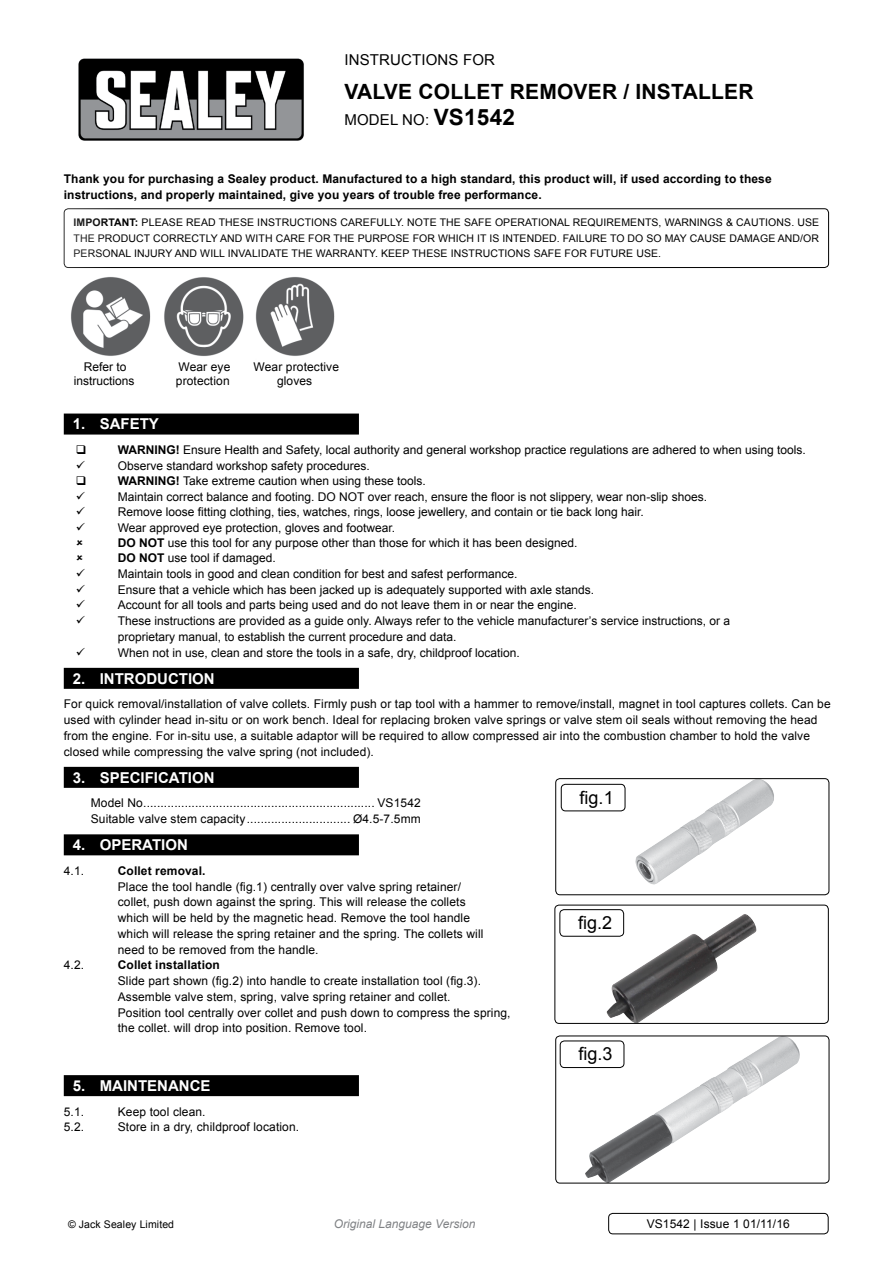
<style>
.page{position:relative;width:893px;height:1263px;background:#fff}
.page>*{position:absolute;margin:0;border:0;box-sizing:border-box;transform-origin:0 0}
.t1{font:700 21px "Arial";letter-spacing:.01em;color:#000}
.t2{font:18px "Arial";color:#000}
.t3{font:700 15px "Arial";color:#fff}
.t4{font:15px "Arial";letter-spacing:.01em;color:#000}
.t5{font:12px/15.8px "Arial";letter-spacing:.01em;color:#000}
.t6{font:700 12px/15.8px "Arial";letter-spacing:.01em;color:#000}
.t7{font:italic 12px "Arial";color:#808285}
.t8{font:10.5px/15.8px "Arial";letter-spacing:.01em;color:#000;text-align:justify}
.s1{font-weight:700;font-size:22.5px}
.s2{font-weight:700}
</style>
<div class="page">
<img style="left:78px;top:58px;width:226px;height:83px">
<div style="left:64px;top:208px;width:765px;height:60px;border:1px solid #000;border-radius:4px"></div>
<div style="left:64px;top:414px;width:295px;height:21px;background:#000"></div>
<div style="left:64px;top:668px;width:295px;height:21px;background:#000"></div>
<div style="left:64px;top:767px;width:295px;height:21px;background:#000"></div>
<div style="left:64px;top:834px;width:295px;height:21px;background:#000"></div>
<div style="left:64px;top:1075px;width:295px;height:21px;background:#000"></div>
<div style="left:608px;top:1213px;width:220px;height:21px;border:1px solid #000;border-radius:4px"></div>
<img style="left:71px;top:277px;width:80px;height:79px">
<img style="left:164px;top:277px;width:80px;height:79px">
<img style="left:255px;top:277px;width:80px;height:79px">
<img style="left:610px;top:780px;width:164px;height:105px">
<div style="left:555px;top:778px;width:274px;height:117px;border:1px solid #000;border-radius:4px"></div>
<img style="left:605px;top:910px;width:152px;height:112px">
<div style="left:554px;top:905px;width:275px;height:119px;border:1px solid #000;border-radius:4px"></div>
<div style="left:561px;top:784px;width:64px;height:27px;border:1px solid #000;border-radius:4px"></div>
<div style="left:559px;top:909px;width:65px;height:27px;border:1px solid #000;border-radius:4px"></div>
<img style="left:584px;top:1037px;width:216px;height:144px">
<div style="left:555px;top:1035px;width:274px;height:148px;border:1px solid #000;border-radius:4px"></div>
<div style="left:560px;top:1040px;width:64px;height:28px;border:1px solid #000;border-radius:4px"></div>
<p class="t4" style="left:344px;top:50px;width:152px">instructions for</p>
<h1 class="t1" style="left:344px;top:78px;width:411px">valve collet remover / installer</h1>
<p class="t4" style="left:344px;top:110px;width:172px">model no: <span class="s1">VS1542</span></p>
<p class="t6" style="left:64px;top:171px;width:709px">Thank you for purchasing a Sealey product. Manufactured to a high standard, this product will, if used according to these instructions, and properly maintained, give you years of trouble free performance.</p>
<p class="t8" style="left:74px;top:214px;width:747px"><span class="s2">IMPORTANT:</span> PLEASE READ THESE INSTRUCTIONS CAREFULLY. NOTE THE SAFE OPERATIONAL REQUIREMENTS, WARNINGS &amp; CAUTIONS. USE THE PRODUCT CORRECTLY AND WITH CARE FOR THE PURPOSE FOR WHICH IT IS INTENDED. FAILURE TO DO SO MAY CAUSE DAMAGE AND/OR PERSONAL INJURY AND WILL INVALIDATE THE WARRANTY. KEEP THESE INSTRUCTIONS SAFE FOR FUTURE USE.</p>
<p class="t5" style="left:74px;top:359px;width:62px;line-height:14.4px;text-align:center">Refer to instructions</p>
<p class="t5" style="left:176px;top:359px;width:56px;line-height:14.4px">Wear eye protection</p>
<p class="t5" style="left:254px;top:359px;width:87px;line-height:14.4px;text-align:center">Wear protective gloves</p>
<p class="t3" style="left:73px;top:414px;width:88px">1. safety</p>
<p class="t6" style="left:118px;top:442px;width:20px">WARNIN</p>
<p class="t5" style="left:166px;top:442px;width:641px"><span class="s2">G!</span> Ensure Health and Safety, local authority and general workshop practice regulations are adhered to when using tools.</p>
<p class="t5" style="left:103px;top:458px;width:9px">O</p>
<p class="t5" style="left:127px;top:458px;width:244px">bserve standard workshop safety procedures.</p>
<p class="t6" style="left:118px;top:473px;width:20px">WARNIN</p>
<p class="t5" style="left:166px;top:473px;width:261px"><span class="s2">G!</span> Take extreme caution when using these tools.</p>
<p class="t5" style="left:103px;top:489px;width:10px">M</p>
<p class="t5" style="left:128px;top:489px;width:221px">aintain correct balance and footing. DO NOT</p>
<p class="t5" style="left:368px;top:489px;width:341px">over reach, ensure the floor is not slippery, wear non-slip shoes.</p>
<p class="t5" style="left:103px;top:504px;width:9px">R</p>
<p class="t5" style="left:118px;top:504px;width:528px;text-indent:9px">emove loose fitting clothing, ties, watches, rings, loose jewellery, and contain or tie back long hair.<br>Wear approved eye protection, gloves and footwear.</p>
<p class="t6" style="left:118px;top:535px;width:18px">DONOT</p>
<p class="t5" style="left:168px;top:535px;width:411px">use this tool for any purpose other than those for which it has been designed.</p>
<p class="t6" style="left:118px;top:550px;width:31px">DO NOT</p>
<p class="t5" style="left:168px;top:550px;width:110px">use tool if damaged.</p>
<p class="t5" style="left:103px;top:566px;width:10px">M</p>
<p class="t5" style="left:128px;top:566px;width:391px">aintain tools in good and clean condition for best and safest performance.</p>
<p class="t5" style="left:103px;top:582px;width:9px">E</p>
<p class="t5" style="left:126px;top:582px;width:470px">nsure that a vehicle which has been jacked up is adequately supported with axle stands.</p>
<p class="t5" style="left:118px;top:597px;width:460px">Account for all tools and parts being used and do not leave them in or near the engine.</p>
<p class="t5" style="left:103px;top:613px;width:629px">These instructions are provided as a guide only. Always refer to the vehicle manufacturer’s service instructions, or a</p>
<p class="t5" style="left:118px;top:629px;width:340px">proprietary manual, to establish the current procedure and data.</p>
<p class="t5" style="left:118px;top:644px;width:403px">When not in use, clean and store the tools in a safe, dry, childproof location.</p>
<p class="t3" style="left:73px;top:668px;width:143px">2. introduction</p>
<p class="t5" style="left:64px;top:696px;width:768px">For quick removal/installation of valve collets. Firmly push or tap tool with a hammer to remove/install, magnet in tool captures collets. Can be used with cylinder head in-situ or on work bench. Ideal for replacing broken valve springs or valve stem oil seals without removing the head from the engine. For in-situ use, a suitable adaptor will be required to allow compressed air into the combustion chamber to hold the valve closed while compressing the valve spring (not included).</p>
<p class="t3" style="left:73px;top:767px;width:143px">3. specification</p>
<p class="t5" style="left:91px;top:795px;width:331px">Model No................................................................... VS1542<br>Suitable valve stem capacity.............................. Ø4.5-7.5mm</p>
<p class="t3" style="left:73px;top:835px;width:117px">4. operation</p>
<p class="t5" style="left:64px;top:863px;width:22px">4.1.</p>
<p class="t6" style="left:118px;top:863px;width:89px">Collet removal.</p>
<p class="t5" style="left:118px;top:879px;width:367px">Place the tool handle (fig.1) centrally over valve spring retainer/ collet, push down against the spring. This will release the collets which will be held by the magnetic head. Remove the tool handle which will release the spring retainer and the spring. The collets will need to be removed from the handle.</p>
<p class="t5" style="left:64px;top:957px;width:22px">4.2.</p>
<p class="t6" style="left:118px;top:958px;width:104px">Collet installation</p>
<p class="t5" style="left:118px;top:973px;width:394px">Slide part shown (fig.2) into handle to create installation tool (fig.3).<br>Assemble valve stem, spring, valve spring retainer and collet.<br>Position tool centrally over collet and push down to compress the spring, the collet. will drop into position. Remove tool.</p>
<h2 class="t2" style="left:580px;top:786px;width:36px">fig.1</h2>
<h2 class="t2" style="left:578px;top:911px;width:36px">fig.2</h2>
<p class="t3" style="left:73px;top:1076px;width:139px">5. maintenance</p>
<p class="t5" style="left:64px;top:1104px;width:22px">5.1.</p>
<p class="t5" style="left:118px;top:1104px;width:89px">Keep tool clean.</p>
<p class="t5" style="left:64px;top:1119px;width:40px">5.2. S</p>
<p class="t5" style="left:126px;top:1119px;width:175px">tore in a dry, childproof location.</p>
<h2 class="t2" style="left:579px;top:1042px;width:36px">fig.3</h2>
<p class="t8" style="left:68px;top:1217px;width:108px">© Jack Sealey Limited</p>
<p class="t7" style="left:334px;top:1216px;width:143px">Original Language Version</p>
<p class="t5" style="left:647px;top:1216px;width:145px">VS1542 | Issue 1 01/11/16</p>
</div>
